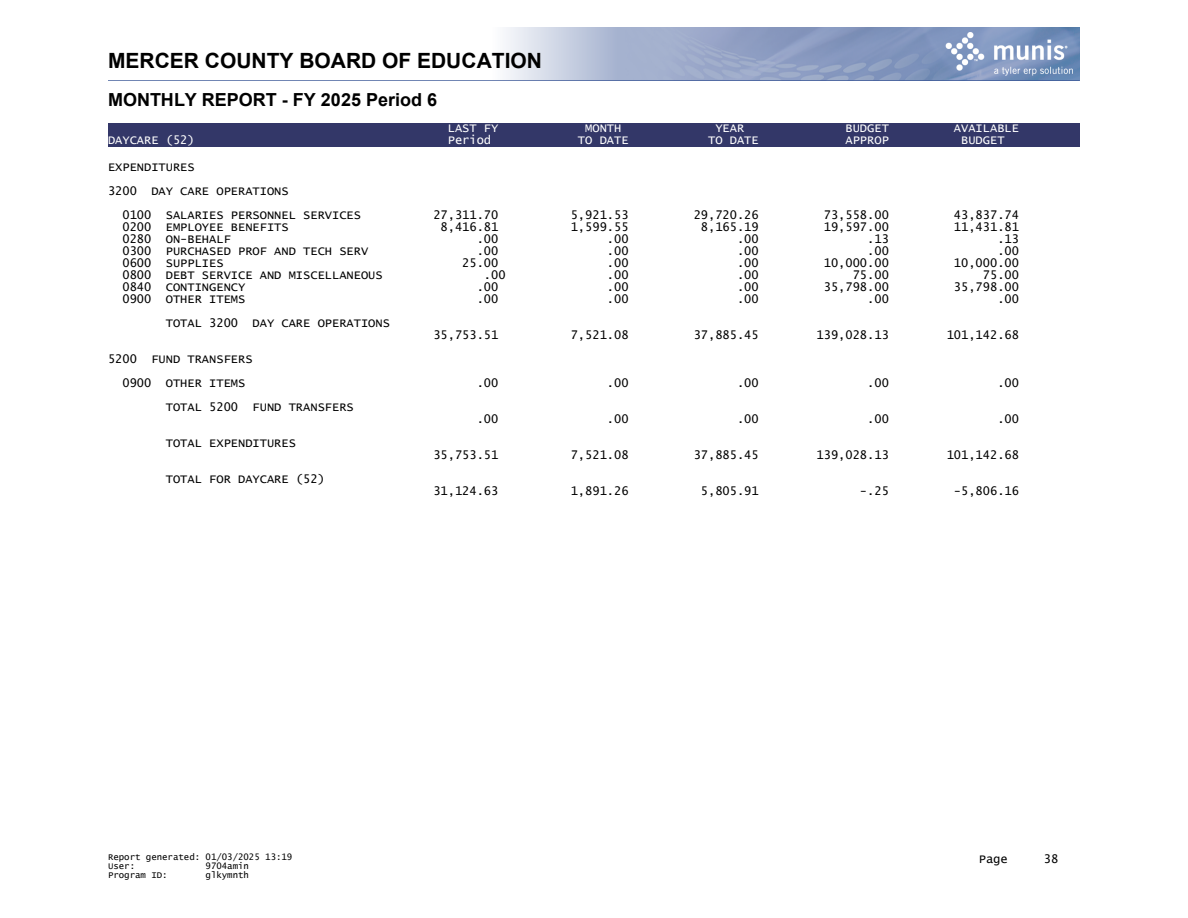
<style>
.page{position:relative;width:1188px;height:918px;background:#fff}
.page>*{position:absolute;margin:0;border:0;box-sizing:border-box;transform-origin:0 0}
.t1{font:700 21px "Arial";color:#000}
.t2{font:700 18px "Arial";color:#000}
.t3{font:12px/24px "Lucida Console";color:#000}
.t4{font:12px "Lucida Console";color:#fff}
.t5{font:9px/9px "Lucida Console";color:#000}
</style>
<div class="page">
<img style="left:108px;top:27px;width:972px;height:54px">
<div style="left:108px;top:123px;width:972px;height:12px;background:#333768"></div>
<div style="left:108px;top:135px;width:972px;height:12px;background:#333768"></div>
<h1 class="t1" style="left:108px;top:52px;width:435px">MERCER COUNTY BOARD OF EDUCATION</h1>
<h2 class="t2" style="left:108px;top:93px;width:331px">MONTHLY REPORT - FY 2025 Period 6</h2>
<p class="t4" style="left:448px;top:123px;width:52px">LAST FY</p>
<p class="t4" style="left:585px;top:123px;width:38px">MONTH</p>
<p class="t4" style="left:715px;top:123px;width:30px">YEAR</p>
<p class="t4" style="left:846px;top:123px;width:45px">BUDGET</p>
<p class="t4" style="left:954px;top:123px;width:67px">AVAILABLE</p>
<p class="t4" style="left:108px;top:135px;width:88px">DAYCARE (52)</p>
<p class="t4" style="left:448px;top:135px;width:45px">Period</p>
<p class="t4" style="left:578px;top:135px;width:52px">TO DATE</p>
<p class="t4" style="left:708px;top:135px;width:52px">TO DATE</p>
<p class="t4" style="left:846px;top:135px;width:45px">APPROP</p>
<p class="t4" style="left:961px;top:135px;width:45px">BUDGET</p>
<p class="t3" style="left:108px;top:155px;width:88px">EXPENDITURES</p>
<p class="t3" style="left:108px;top:179px;width:182px">3200 DAY CARE OPERATIONS</p>
<p class="t3" style="left:122px;top:203px;width:240px">0100 SALARIES PERSONNEL SERVICES</p>
<p class="t3" style="left:433px;top:203px;width:67px">27,311.70</p>
<p class="t3" style="left:571px;top:203px;width:59px">5,921.53</p>
<p class="t3" style="left:694px;top:203px;width:67px">29,720.26</p>
<p class="t3" style="left:824px;top:203px;width:67px">73,558.00</p>
<p class="t3" style="left:954px;top:203px;width:67px">43,837.74</p>
<p class="t3" style="left:122px;top:215px;width:168px">0200 EMPLOYEE BENEFITS</p>
<p class="t3" style="left:441px;top:215px;width:59px">8,416.81</p>
<p class="t3" style="left:571px;top:215px;width:59px">1,599.55</p>
<p class="t3" style="left:701px;top:215px;width:59px">8,165.19</p>
<p class="t3" style="left:824px;top:215px;width:67px">19,597.00</p>
<p class="t3" style="left:954px;top:215px;width:67px">11,431.81</p>
<p class="t3" style="left:122px;top:227px;width:110px">0280 ON-BEHALF</p>
<p class="t3" style="left:477px;top:227px;width:23px">.00</p>
<p class="t3" style="left:607px;top:227px;width:23px">.00</p>
<p class="t3" style="left:737px;top:227px;width:23px">.00</p>
<p class="t3" style="left:867px;top:227px;width:23px">.13</p>
<p class="t3" style="left:997px;top:227px;width:23px">.13</p>
<p class="t3" style="left:122px;top:239px;width:247px">0300 PURCHASED PROF AND TECH SERV</p>
<p class="t3" style="left:477px;top:239px;width:23px">.00</p>
<p class="t3" style="left:607px;top:239px;width:23px">.00</p>
<p class="t3" style="left:737px;top:239px;width:23px">.00</p>
<p class="t3" style="left:867px;top:239px;width:23px">.00</p>
<p class="t3" style="left:997px;top:239px;width:23px">.00</p>
<p class="t3" style="left:122px;top:251px;width:103px">0600 SUPPLIES</p>
<p class="t3" style="left:462px;top:251px;width:38px">25.00</p>
<p class="t3" style="left:607px;top:251px;width:23px">.00</p>
<p class="t3" style="left:737px;top:251px;width:23px">.00</p>
<p class="t3" style="left:824px;top:251px;width:67px">10,000.00</p>
<p class="t3" style="left:954px;top:251px;width:67px">10,000.00</p>
<p class="t3" style="left:122px;top:263px;width:262px">0800 DEBT SERVICE AND MISCELLANEOUS</p>
<p class="t3" style="left:484px;top:263px;width:23px">.00</p>
<p class="t3" style="left:607px;top:263px;width:23px">.00</p>
<p class="t3" style="left:737px;top:263px;width:23px">.00</p>
<p class="t3" style="left:853px;top:263px;width:38px">75.00</p>
<p class="t3" style="left:983px;top:263px;width:38px">75.00</p>
<p class="t3" style="left:122px;top:275px;width:124px">0840 CONTINGENCY</p>
<p class="t3" style="left:477px;top:275px;width:23px">.00</p>
<p class="t3" style="left:607px;top:275px;width:23px">.00</p>
<p class="t3" style="left:737px;top:275px;width:23px">.00</p>
<p class="t3" style="left:824px;top:275px;width:67px">35,798.00</p>
<p class="t3" style="left:954px;top:275px;width:67px">35,798.00</p>
<p class="t3" style="left:122px;top:287px;width:124px">0900 OTHER ITEMS</p>
<p class="t3" style="left:477px;top:287px;width:23px">.00</p>
<p class="t3" style="left:607px;top:287px;width:23px">.00</p>
<p class="t3" style="left:737px;top:287px;width:23px">.00</p>
<p class="t3" style="left:867px;top:287px;width:23px">.00</p>
<p class="t3" style="left:997px;top:287px;width:23px">.00</p>
<p class="t3" style="left:166px;top:311px;width:226px">TOTAL 3200 DAY CARE OPERATIONS</p>
<p class="t3" style="left:433px;top:323px;width:67px">35,753.51</p>
<p class="t3" style="left:571px;top:323px;width:59px">7,521.08</p>
<p class="t3" style="left:694px;top:323px;width:67px">37,885.45</p>
<p class="t3" style="left:817px;top:323px;width:74px">139,028.13</p>
<p class="t3" style="left:947px;top:323px;width:74px">101,142.68</p>
<p class="t3" style="left:122px;top:347px;width:132px;text-indent:-14px">5200 FUND TRANSFERS<br>0900 OTHER ITEMS</p>
<p class="t3" style="left:477px;top:371px;width:23px">.00</p>
<p class="t3" style="left:607px;top:371px;width:23px">.00</p>
<p class="t3" style="left:737px;top:371px;width:23px">.00</p>
<p class="t3" style="left:867px;top:371px;width:23px">.00</p>
<p class="t3" style="left:997px;top:371px;width:23px">.00</p>
<p class="t3" style="left:166px;top:395px;width:189px">TOTAL 5200 FUND TRANSFERS</p>
<p class="t3" style="left:166px;top:431px;width:132px">TOTAL EXPENDITURES</p>
<p class="t3" style="left:166px;top:467px;width:161px">TOTAL FOR DAYCARE (52)</p>
<p class="t3" style="left:477px;top:407px;width:23px">.00</p>
<p class="t3" style="left:607px;top:407px;width:23px">.00</p>
<p class="t3" style="left:737px;top:407px;width:23px">.00</p>
<p class="t3" style="left:867px;top:407px;width:23px">.00</p>
<p class="t3" style="left:997px;top:407px;width:23px">.00</p>
<p class="t3" style="left:433px;top:443px;width:67px">35,753.51</p>
<p class="t3" style="left:571px;top:443px;width:59px">7,521.08</p>
<p class="t3" style="left:694px;top:443px;width:67px">37,885.45</p>
<p class="t3" style="left:817px;top:443px;width:74px">139,028.13</p>
<p class="t3" style="left:947px;top:443px;width:74px">101,142.68</p>
<p class="t3" style="left:433px;top:479px;width:67px">31,124.63</p>
<p class="t3" style="left:571px;top:479px;width:59px">1,891.26</p>
<p class="t3" style="left:701px;top:479px;width:59px">5,805.91</p>
<p class="t3" style="left:860px;top:479px;width:30px">-.25</p>
<p class="t3" style="left:954px;top:479px;width:67px">-5,806.16</p>
<p class="t5" style="left:108px;top:853px;width:186px">Report generated: 01/03/2025 13:19<br>User:</p>
<p class="t5" style="left:206px;top:862px;width:45px">9704amin</p>
<p class="t5" style="left:108px;top:871px;width:61px">Program ID:</p>
<p class="t5" style="left:206px;top:871px;width:45px">glkymnth</p>
<p class="t3" style="left:979px;top:847px;width:30px">Page</p>
<p class="t3" style="left:1044px;top:847px;width:16px">38</p>
</div>
